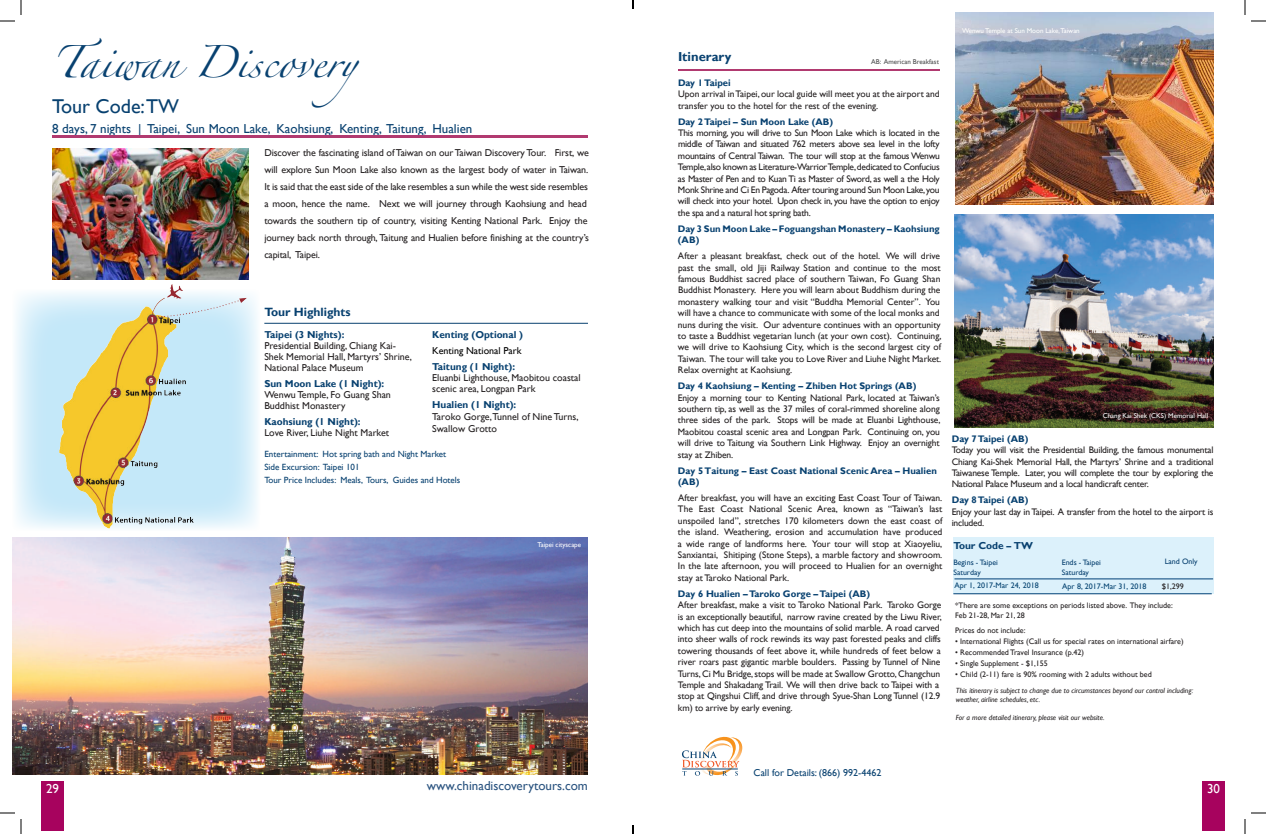
<style>
.page{position:relative;width:1266px;height:834px;background:#fff}
.page>*{position:absolute;margin:0;border:0;box-sizing:border-box;transform-origin:0 0}
.t1{font:29px "Zapfino";color:#084170}
.t2{font:20px "Gill Sans";color:#084170}
.t3{font:13px "Gill Sans";color:#084170}
.t4{font:13px "Gill Sans";color:#2b5480}
.t5{font:700 13px "Gill Sans";color:#084170}
.t6{font:13px "Gill Sans";color:#fff}
.t7{font:700 12px "Gill Sans";color:#084170}
.t8{font:700 10.1px "Gill Sans";color:#084170}
.t9{font:10px/17px "Gill Sans";letter-spacing:-.01em;color:#231f20}
.t10{font:700 10px "Gill Sans";color:#084170}
.t11{font:10px "Gill Sans";color:#084170}
.t12{font:10px "Gill Sans";color:#000}
.t13{font:9.5px/11.4px "Gill Sans";letter-spacing:-.01em;color:#231f20}
.t14{font:700 9.5px/11px "Gill Sans";color:#084170}
.t15{font:9px/13px "Gill Sans";color:#084170}
.t16{font:8px/10.8px "Gill Sans";color:#231f20}
.t17{font:8px "Gill Sans";color:#034270}
.t18{font:7.8px "Gill Sans";color:#084170}
.t19{font:italic 7.5px/9px "Gill Sans";color:#231f20}
.t20{font:7px "Gill Sans";color:#fff}
.t21{font:7px "Gill Sans";color:#4b4c4d}
.s1{font-size:9.5px}
</style>
<div class="page">
<svg style="left:15px;top:292px;width:243px;height:236px"></svg>
<div style="left:41px;top:782px;width:23px;height:49px;background:#a7035e"></div>
<div style="left:1202px;top:782px;width:23px;height:49px;background:#a7035e"></div>
<img style="left:12px;top:537px;width:576px;height:237px">
<img style="left:52px;top:149px;width:196px;height:129px">
<img style="left:955px;top:214px;width:259px;height:213px">
<hr style="left:678px;top:69px;width:262px;height:2px;background:#b13a70">
<img style="left:52px;top:278px;width:202px;height:251px">
<img style="left:955px;top:12px;width:259px;height:192px">
<div style="left:953px;top:537px;width:261px;height:57px;background:#dcf1fb"></div>
<hr style="left:52px;top:135px;width:536px;height:3px;background:#b13a70">
<hr style="left:264px;top:323px;width:324px;height:1px;background:#084170">
<hr style="left:953px;top:594px;width:259px;height:1px;background:#004076">
<hr style="left:954px;top:578px;width:259px;height:1px;background:#004076">
<svg style="left:682px;top:736px;width:61px;height:40px"></svg>
<svg style="left:0;top:0;width:22px;height:22px"></svg>
<svg style="left:0;top:812px;width:22px;height:22px"></svg>
<svg style="left:1244px;top:0;width:22px;height:22px"></svg>
<svg style="left:1244px;top:812px;width:22px;height:22px"></svg>
<svg style="left:632px;top:0;width:2px;height:9px"></svg>
<svg style="left:632px;top:825px;width:2px;height:9px"></svg>
<h1 class="t1" style="left:52px;top:50px;width:337px">Taiwan Discovery</h1>
<h2 class="t2" style="left:52px;top:94px;width:128px">Tour Code: TW</h2>
<h3 class="t3" style="left:52px;top:121px;width:422px">8 days, 7 nights | Taipei, Sun Moon Lake, Kaohsiung, Kenting, Taitung, Hualien</h3>
<p class="t9" style="left:264px;top:144px;width:326px">Discover the fascinating island of Taiwan on our Taiwan Discovery Tour. First, we will explore Sun Moon Lake also known as the largest body of water in Taiwan.<br>It is said that the east side of the lake resembles a sun while the west side resembles a moon, hence the name. Next we will journey through Kaohsiung and head towards the southern tip of country, visiting Kenting National Park. Enjoy the journey back north through, Taitung and Hualien before finishing at the country’s capital, Taipei.</p>
<p class="t7" style="left:264px;top:305px;width:88px">Tour Highlights</p>
<p class="t10" style="left:264px;top:328px;width:82px">Taipei (3 Nights):</p>
<p class="t9" style="left:264px;top:340px;width:149px;line-height:11px">Presidential Building, Chiang Kai-<br>Shek Memorial Hall, Martyrs’ Shrine,<br>National Palace Museum</p>
<p class="t10" style="left:264px;top:377px;width:121px">Sun Moon Lake (1 Night):</p>
<p class="t9" style="left:264px;top:389px;width:128px;line-height:11px">Wenwu Temple, Fo Guang Shan<br>Buddhist Monastery</p>
<p class="t10" style="left:264px;top:415px;width:98px">Kaohsiung (1 Night):</p>
<p class="t9" style="left:264px;top:424px;width:126px">Love River, Liuhe Night Market</p>
<p class="t10" style="left:432px;top:328px;width:92px">Kenting (Optional )</p>
<p class="t12" style="left:432px;top:344px;width:91px">Kenting National Park</p>
<p class="t10" style="left:432px;top:360px;width:84px">Taitung (1 Night):</p>
<p class="t9" style="left:432px;top:372px;width:150px;line-height:11px">Eluanbi Lighthouse, Maobitou coastal scenic area, Longpan Park</p>
<p class="t10" style="left:432px;top:398px;width:86px">Hualien (1 Night):</p>
<p class="t9" style="left:432px;top:410px;width:148px;line-height:12px">Taroko Gorge, Tunnel of Nine Turns,<br>Swallow Grotto</p>
<p class="t15" style="left:264px;top:447px;width:198px">Entertainment: Hot spring bath and Night Market<br>Side Excursion: Taipei 101<br>Tour Price Includes: Meals, Tours, Guides and Hotels</p>
<p class="t20" style="left:537px;top:541px;width:45px">Taipei cityscape</p>
<h3 class="t5" style="left:678px;top:49px;width:55px">Itinerary</h3>
<p class="t21" style="left:871px;top:58px;width:69px">AB: American Breakfast</p>
<p class="t14" style="left:678px;top:77px;width:54px">Day 1 Taipei</p>
<p class="t13" style="left:678px;top:88px;width:263px">Upon arrival in Taipei, our local guide will meet you at the airport and transfer you to the hotel for the rest of the evening.</p>
<p class="t14" style="left:678px;top:116px;width:157px">Day 2 Taipei – Sun Moon Lake (AB)</p>
<p class="t13" style="left:678px;top:127px;width:264px;text-align:justify">This morning, you will drive to Sun Moon Lake which is located in the middle of Taiwan and situated 762 meters above sea level in the lofty mountains of Central Taiwan. The tour will stop at the famous Wenwu Temple,also known as Literature-Warrior Temple,dedicated to Confucius as Master of Pen and to Kuan Ti as Master of Sword, as well a the Holy Monk Shrine and Ci En Pagoda. After touring around Sun Moon Lake,you will check into your hotel. Upon check in, you have the option to enjoy the spa and a natural hot spring bath.</p>
<p class="t14" style="left:678px;top:223px;width:263px">Day 3 Sun Moon Lake – Foguangshan Monastery – Kaohsiung (AB)</p>
<p class="t13" style="left:678px;top:250px;width:265px">After a pleasant breakfast, check out of the hotel. We will drive past the small, old Jiji Railway Station and continue to the most famous Buddhist sacred place of southern Taiwan, Fo Guang Shan Buddhist Monastery. Here you will learn about Buddhism during the monastery walking tour and visit “Buddha Memorial Center”. You will have a chance to communicate with some of the local monks and nuns during the visit. Our adventure continues with an opportunity to taste a Buddhist vegetarian lunch (at your own cost). Continuing, we will drive to Kaohsiung City, which is the second largest city of Taiwan. The tour will take you to Love River and Liuhe Night Market.<br>Relax overnight at Kaohsiung.</p>
<p class="t14" style="left:678px;top:381px;width:240px">Day 4 Kaohsiung – Kenting – Zhiben Hot Springs (AB)</p>
<p class="t13" style="left:678px;top:392px;width:264px;text-align:justify">Enjoy a morning tour to Kenting National Park, located at Taiwan’s southern tip, as well as the 37 miles of coral-rimmed shoreline along three sides of the park. Stops will be made at Eluanbi Lighthouse, Maobitou coastal scenic area and Longpan Park. Continuing on, you will drive to Taitung via Southern Link Highway. Enjoy an overnight stay at Zhiben.</p>
<p class="t14" style="left:678px;top:465px;width:260px">Day 5 Taitung – East Coast National Scenic Area – Hualien (AB)</p>
<p class="t13" style="left:678px;top:492px;width:266px;text-align:justify">After breakfast, you will have an exciting East Coast Tour of Taiwan.<br>The East Coast National Scenic Area, known as “Taiwan’s last unspoiled land”, stretches 170 kilometers down the east coast of the island. Weathering, erosion and accumulation have produced a wide range of landforms here. Your tour will stop at Xiaoyeliu, Sanxiantai, Shitiping (Stone Steps), a marble factory and showroom.<br>In the late afternoon, you will proceed to Hualien for an overnight stay at Taroko National Park.</p>
<p class="t14" style="left:678px;top:588px;width:194px">Day 6 Hualien – Taroko Gorge – Taipei (AB)</p>
<p class="t13" style="left:678px;top:599px;width:265px">After breakfast, make a visit to Taroko National Park. Taroko Gorge is an exceptionally beautiful, narrow ravine created by the Liwu River, which has cut deep into the mountains of solid marble. A road carved into sheer walls of rock rewinds its way past forested peaks and cliffs towering thousands of feet above it, while hundreds of feet below a river roars past gigantic marble boulders. Passing by Tunnel of Nine Turns,Ci Mu Bridge,stops will be made at Swallow Grotto,Changchun Temple and Shakadang Trail. We will then drive back to Taipei with a stop at Qingshui Cliff, and drive through Syue-Shan Long Tunnel (12.9 km) to arrive by early evening.</p>
<p class="t20" style="left:962px;top:27px;width:119px">Wenwu Temple at Sun Moon Lake,Taiwan</p>
<p class="t20" style="left:1103px;top:412px;width:107px">Chang Kai Shek (CKS) Memorial Hall</p>
<p class="t14" style="left:952px;top:433px;width:78px">Day 7 Taipei (AB)</p>
<p class="t13" style="left:952px;top:444px;width:263px;text-align:justify">Today you will visit the Presidential Building, the famous monumental Chiang Kai-Shek Memorial Hall, the Martyrs’ Shrine and a traditional Taiwanese Temple. Later, you will complete the tour by exploring the National Palace Museum and a local handicraft center.</p>
<p class="t14" style="left:952px;top:495px;width:78px">Day 8 Taipei (AB)</p>
<p class="t13" style="left:952px;top:506px;width:263px">Enjoy your last day in Taipei. A transfer from the hotel to the airport is included.</p>
<p class="t8" style="left:953px;top:539px;width:81px">Tour Code <span class="s1">–</span> TW</p>
<p class="t18" style="left:1062px;top:558px;width:41px">Ends - Taipei</p>
<p class="t18" style="left:1165px;top:557px;width:34px">Land Only</p>
<p class="t18" style="left:1062px;top:568px;width:29px">Saturday</p>
<p class="t17" style="left:954px;top:581px;width:86px">Apr 1, 2017-Mar 24, 2018</p>
<p class="t17" style="left:1062px;top:581px;width:86px">Apr 8, 2017-Mar 31, 2018</p>
<p class="t16" style="left:1162px;top:581px;width:24px">$1,299</p>
<p class="t16" style="left:955px;top:600px;width:219px">*There are some exceptions on periods listed above. They include:<br>Feb 21-28, Mar 21, 28</p>
<p class="t16" style="left:955px;top:625px;width:72px">Prices do not include:</p>
<p class="t16" style="left:955px;top:636px;width:230px">• International Flights (Call us for special rates on international airfare)</p>
<p class="t16" style="left:955px;top:647px;width:130px">• Recommended Travel Insurance (p.42)</p>
<p class="t16" style="left:955px;top:658px;width:94px">• Single Supplement - $1,155</p>
<p class="t16" style="left:955px;top:669px;width:198px">• Child (2-11) fare is 90% rooming with 2 adults without bed</p>
<p class="t19" style="left:956px;top:686px;width:239px">This itinerary is subject to change due to circumstances beyond our control including: weather, airline schedules, etc.</p>
<p class="t19" style="left:956px;top:713px;width:150px">For a more detailed itinerary, please visit our website.</p>
<p class="t11" style="left:754px;top:767px;width:129px">Call for Details: (866) 992-4462</p>
<h3 class="t6" style="left:46px;top:782px;width:14px">29</h3>
<h3 class="t4" style="left:427px;top:779px;width:163px">www.chinadiscoverytours.com</h3>
<h3 class="t6" style="left:1207px;top:782px;width:14px">30</h3>
</div>
